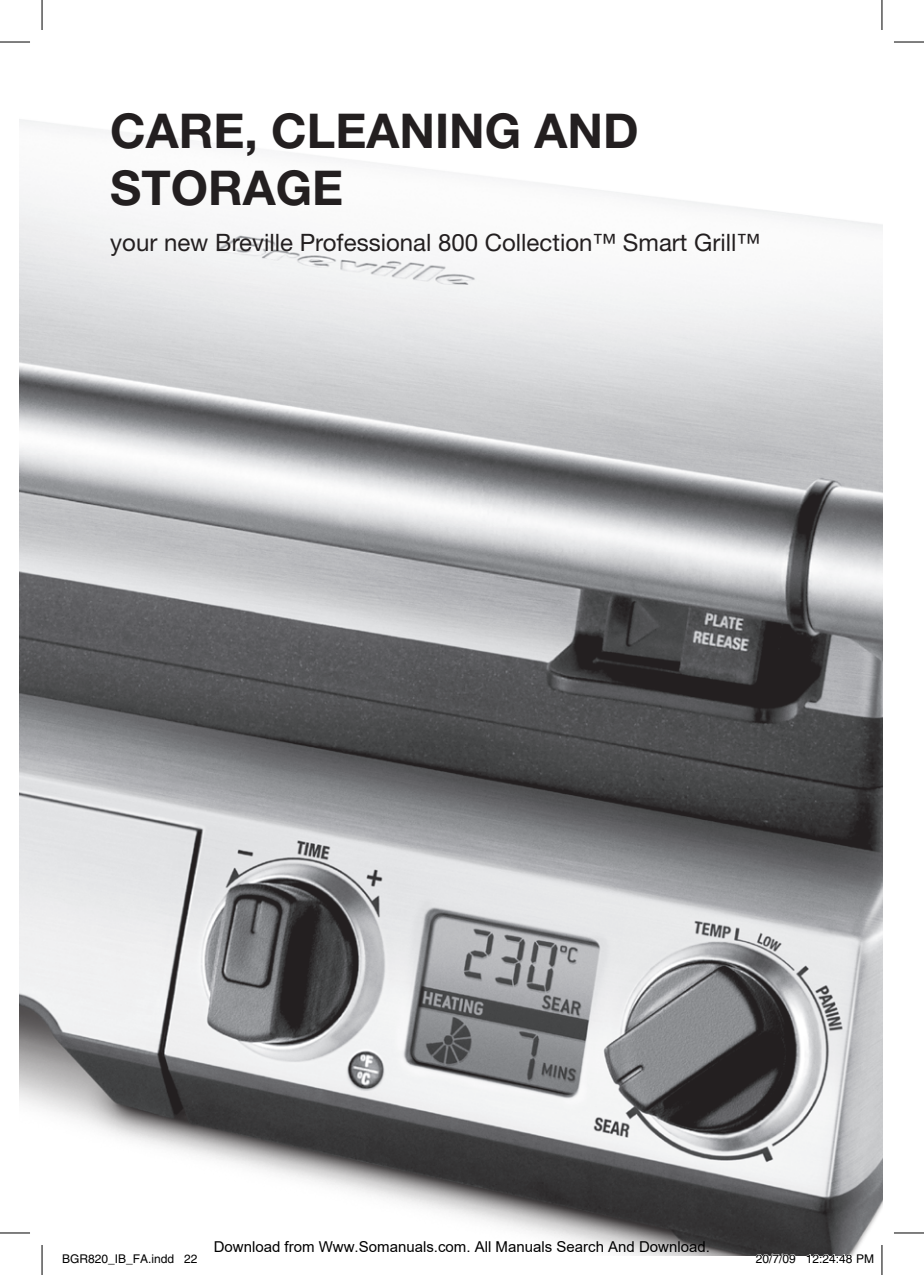
<style>
.page{position:relative;width:924px;height:1275px;background:#fff}
.page>*{position:absolute;margin:0;border:0;box-sizing:border-box;transform-origin:0 0}
.t1{font:700 48px/57.6px "Helvetica Neue";color:#231f20}
.t2{font:24px "Helvetica Neue";color:#231f20}
.t3{font:15px "Arial";color:#000}
.t4{font:12px "Helvetica";color:#000}
</style>
<div class="page">
<img style="left:19px;top:119px;width:862px;height:1136px">
<hr style="left:0;top:1231px;width:30px;height:3px;background:#fff">
<hr style="left:41px;top:1245px;width:2px;height:30px;background:#fff">
<hr style="left:880px;top:1245px;width:2px;height:30px;background:#fff">
<hr style="left:0;top:42px;width:30px;height:1px;background:#000">
<hr style="left:893px;top:42px;width:30px;height:1px;background:#000">
<hr style="left:0;top:1232px;width:30px;height:1px;background:#000">
<hr style="left:893px;top:1232px;width:30px;height:1px;background:#000">
<hr style="left:42px;top:0;width:1px;height:30px;background:#000">
<hr style="left:42px;top:1245px;width:1px;height:30px;background:#000">
<hr style="left:881px;top:0;width:1px;height:30px;background:#000">
<hr style="left:881px;top:1245px;width:1px;height:30px;background:#000">
<svg style="left:62px;top:1250px;width:112px;height:5px"></svg>
<svg style="left:184px;top:1253px;width:14px;height:2px"></svg>
<svg style="left:755px;top:1253px;width:40px;height:3px"></svg>
<svg style="left:806px;top:1250px;width:67px;height:6px"></svg>
<h1 class="t1" style="left:110px;top:101px;width:530px">CARE, CLEANING AND<br>STORAGE</h1>
<h2 class="t2" style="left:110px;top:228px;width:651px">your new Breville Professional 800 Collection™ Smart Grill™</h2>
<p class="t3" style="left:214px;top:1238px;width:497px">Download from Www.Somanuals.com. All Manuals Search And Download.</p>
<p class="t4" style="left:62px;top:1251px;width:137px">BGR820_IB_FA.indd 22</p>
<p class="t4" style="left:755px;top:1251px;width:120px">20/7/09 12:24:48 PM</p>
</div>
